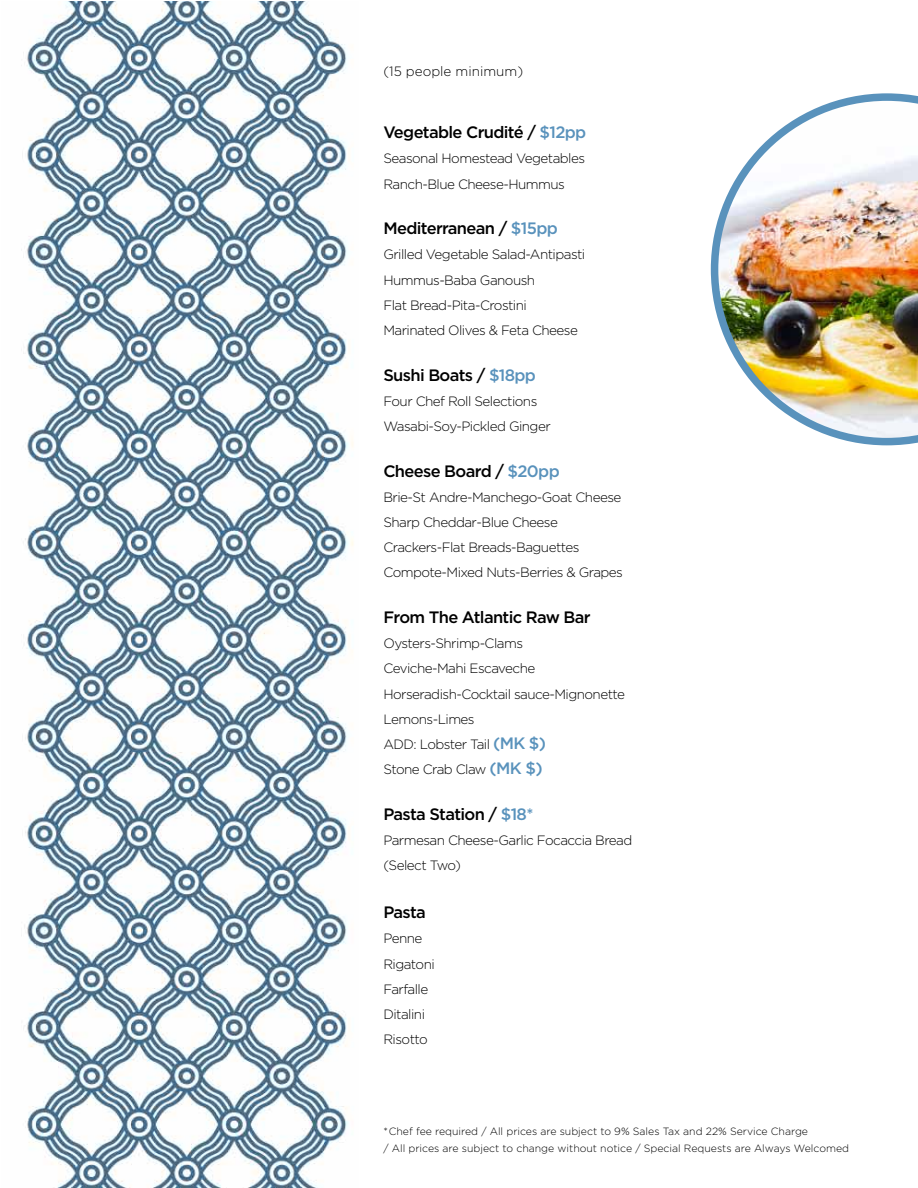
<style>
.page{position:relative;width:918px;height:1188px;background:#fff}
.page>*{position:absolute;margin:0;border:0;box-sizing:border-box;transform-origin:0 0}
.t1{font:500 16.5px "Gotham";letter-spacing:-.04em;color:#000}
.t2{font:300 13.5px/25.2px "Gotham";letter-spacing:-.04em;color:#000}
.t3{font:300 13.5px "Gotham";color:#000}
.t4{font:300 10.5px/16.8px "Gotham";color:#000}
.s1{color:#5992bc}
.s2{font-weight:500;font-size:16.5px;color:#5992bc}
</style>
<div class="page">
<img style="left:22px;top:2px;width:332px;height:1186px">
<img style="left:711px;top:93px;width:207px;height:352px">
<p class="t3" style="left:383px;top:63px;width:141px">(15 people minimum)</p>
<p class="t1" style="left:383px;top:122px;width:204px">Vegetable Crudité / <span class="s1">$12pp</span></p>
<p class="t2" style="left:383px;top:146px;width:203px">Seasonal Homestead Vegetables<br>Ranch-Blue Cheese-Hummus</p>
<p class="t1" style="left:383px;top:218px;width:176px">Mediterranean / <span class="s1">$15pp</span></p>
<p class="t2" style="left:383px;top:242px;width:203px">Grilled Vegetable Salad-Antipasti<br>Hummus-Baba Ganoush<br>Flat Bread-Pita-Crostini<br>Marinated Olives &amp; Feta Cheese</p>
<p class="t1" style="left:383px;top:364px;width:154px">Sushi Boats / <span class="s1">$18pp</span></p>
<p class="t2" style="left:383px;top:388px;width:169px">Four Chef Roll Selections<br>Wasabi-Soy-Pickled Ginger</p>
<p class="t1" style="left:383px;top:460px;width:178px">Cheese Board / <span class="s1">$20pp</span></p>
<p class="t2" style="left:383px;top:484px;width:241px">Brie-St Andre-Manchego-Goat Cheese Sharp Cheddar-Blue Cheese Crackers-Flat Breads-Baguettes Compote-Mixed Nuts-Berries &amp; Grapes</p>
<p class="t1" style="left:383px;top:606px;width:209px">From The Atlantic Raw Bar</p>
<p class="t2" style="left:383px;top:631px;width:243px">Oysters-Shrimp-Clams<br>Ceviche-Mahi Escaveche<br>Horseradish-Cocktail sauce-Mignonette<br>Lemons-Limes<br>ADD: Lobster Tail <span class="s2">(MK $)<br></span>Stone Crab Claw <span class="s2">(MK $)</span></p>
<p class="t1" style="left:383px;top:803px;width:152px">Pasta Station / <span class="s1">$18*</span></p>
<p class="t2" style="left:383px;top:827px;width:251px">Parmesan Cheese-Garlic Focaccia Bread (Select Two)</p>
<p class="t1" style="left:383px;top:902px;width:44px">Pasta</p>
<p class="t2" style="left:383px;top:926px;width:53px">Penne<br>Rigatoni<br>Farfalle<br>Ditalini<br>Risotto</p>
<p class="t4" style="left:383px;top:1123px;width:467px">*Chef fee required / All prices are subject to 9% Sales Tax and 22% Service Charge<br>/ All prices are subject to change without notice / Special Requests are Always Welcomed</p>
</div>
